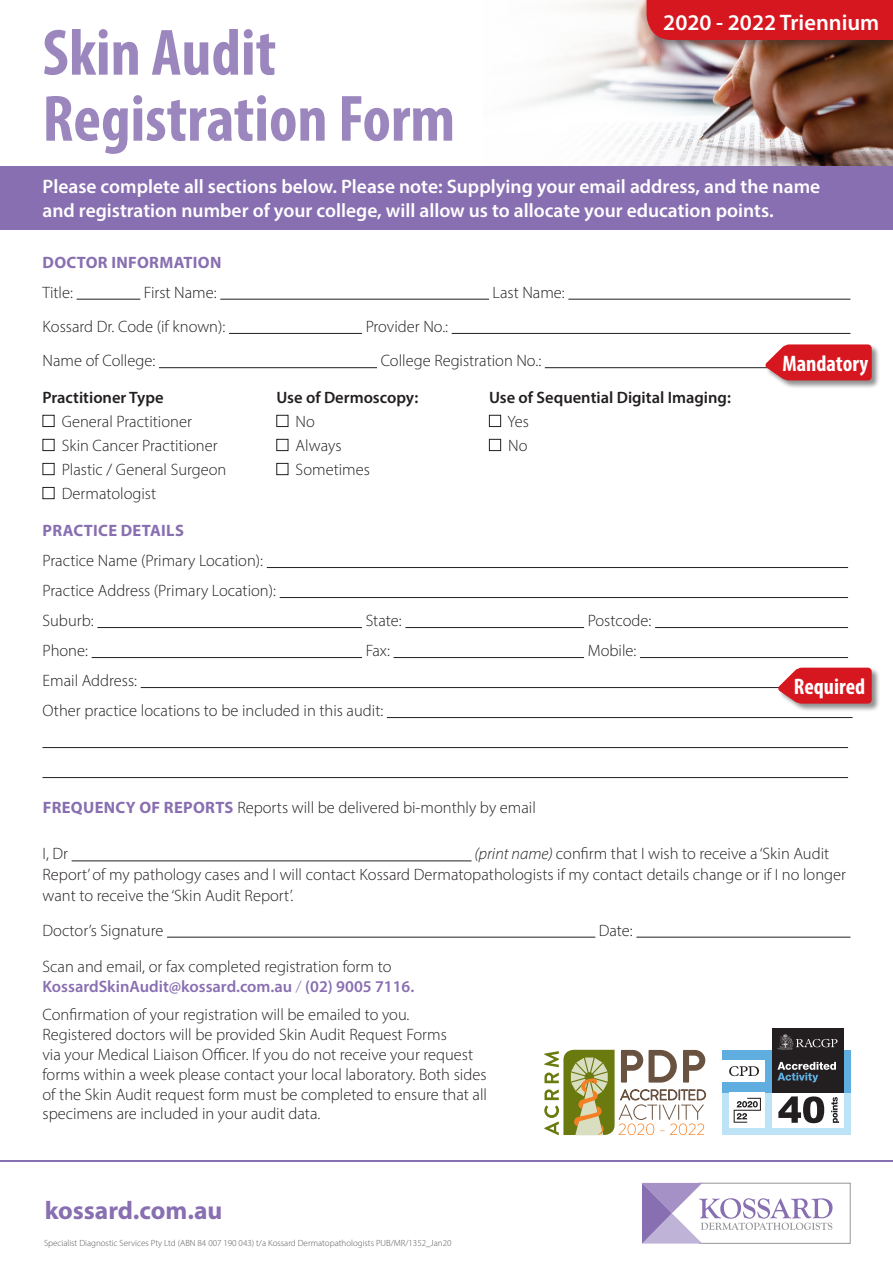
<style>
.page{position:relative;width:893px;height:1263px;background:#fff}
.page>*{position:absolute;margin:0;border:0;box-sizing:border-box;transform-origin:0 0}
.t1{font:700 condensed 66px/66px "Myriad Pro";color:#9b86be}
.t2{font:700 25.5px "Myriad Pro";color:#886fb1}
.t3{font:600 22.5px "Myriad Pro";color:#fff}
.t4{font:700 condensed 22.5px "Myriad Pro";color:#fff}
.t5{font:600 19.5px/23.4px "Myriad Pro";color:#fff}
.t6{font:300 16.5px/19.8px "Myriad Pro";color:#231f20}
.t7{font:600 16.5px "Myriad Pro";color:#231f20}
.t8{font:700 16.5px "Myriad Pro";letter-spacing:.02em;color:#886fb1}
.t9{font:300 9px "Myriad Pro";color:#57585a}
.s1{font-weight:700;color:#886fb1}
.s2{font-style:italic}
.s3{font-weight:600;color:#886fb1}
.s4{color:#886fb1}
</style>
<div class="page">
<img style="left:703px;top:51px;width:190px;height:115px">
<div style="left:644px;top:0;width:249px;height:51px;background:#231f20;opacity:.5"></div>
<div style="left:647px;top:0;width:246px;height:40px;background:#d7171f"></div>
<div style="left:0;top:166px;width:893px;height:64px;background:#886fb1"></div>
<hr style="left:77px;top:299px;width:63px;height:1px;background:#231f20">
<hr style="left:220px;top:299px;width:269px;height:1px;background:#231f20">
<hr style="left:568px;top:299px;width:282px;height:1px;background:#231f20">
<hr style="left:229px;top:333px;width:133px;height:1px;background:#231f20">
<hr style="left:452px;top:333px;width:398px;height:1px;background:#231f20">
<hr style="left:159px;top:367px;width:218px;height:1px;background:#231f20">
<hr style="left:545px;top:367px;width:308px;height:1px;background:#231f20">
<hr style="left:267px;top:567px;width:581px;height:1px;background:#231f20">
<hr style="left:280px;top:597px;width:568px;height:1px;background:#231f20">
<hr style="left:97px;top:627px;width:265px;height:1px;background:#231f20">
<hr style="left:405px;top:627px;width:179px;height:1px;background:#231f20">
<hr style="left:655px;top:627px;width:193px;height:1px;background:#231f20">
<hr style="left:92px;top:657px;width:270px;height:1px;background:#231f20">
<hr style="left:394px;top:657px;width:190px;height:1px;background:#231f20">
<hr style="left:640px;top:657px;width:208px;height:1px;background:#231f20">
<hr style="left:141px;top:687px;width:707px;height:1px;background:#231f20">
<hr style="left:387px;top:717px;width:466px;height:1px;background:#231f20">
<hr style="left:43px;top:747px;width:805px;height:1px;background:#231f20">
<hr style="left:43px;top:777px;width:805px;height:1px;background:#231f20">
<hr style="left:72px;top:860px;width:400px;height:1px;background:#231f20">
<hr style="left:167px;top:937px;width:428px;height:1px;background:#231f20">
<hr style="left:636px;top:937px;width:214px;height:1px;background:#231f20">
<div style="left:43px;top:415px;width:12px;height:12px;border:1px solid #231f20"></div>
<div style="left:276px;top:415px;width:12px;height:12px;border:1px solid #231f20"></div>
<div style="left:489px;top:415px;width:12px;height:12px;border:1px solid #231f20"></div>
<div style="left:43px;top:439px;width:12px;height:12px;border:1px solid #231f20"></div>
<div style="left:276px;top:439px;width:12px;height:12px;border:1px solid #231f20"></div>
<div style="left:489px;top:439px;width:12px;height:12px;border:1px solid #231f20"></div>
<div style="left:43px;top:463px;width:12px;height:12px;border:1px solid #231f20"></div>
<div style="left:276px;top:463px;width:12px;height:12px;border:1px solid #231f20"></div>
<div style="left:43px;top:487px;width:12px;height:12px;border:1px solid #231f20"></div>
<hr style="left:0;top:1161px;width:893px;height:1px;background:#886fb1">
<div style="left:766px;top:344px;width:115px;height:45px;background:#231f20;opacity:.5"></div>
<svg style="left:765px;top:344px;width:107px;height:36px;background:#d92d35"></svg>
<div style="left:778px;top:667px;width:102px;height:45px;background:#231f20;opacity:.5"></div>
<svg style="left:778px;top:668px;width:94px;height:36px;background:#d92e36"></svg>
<svg style="left:642px;top:1183px;width:190px;height:60px"></svg>
<svg style="left:544px;top:1050px;width:162px;height:85px"></svg>
<div style="left:722px;top:1092px;width:128px;height:43px;background:#bce3f6"></div>
<div style="left:722px;top:1050px;width:128px;height:42px;background:#60aee0"></div>
<div style="left:729px;top:1092px;width:36px;height:36px;background:#fff"></div>
<svg style="left:734px;top:1098px;width:27px;height:25px"></svg>
<div style="left:772px;top:1092px;width:71px;height:36px;background:#fff"></div>
<svg style="left:831px;top:1097px;width:8px;height:26px"></svg>
<div style="left:772px;top:1028px;width:71px;height:64px;background:#231f20"></div>
<svg style="left:777px;top:1034px;width:60px;height:16px"></svg>
<div style="left:722px;top:1060px;width:43px;height:22px;background:#fff"></div>
<svg style="left:729px;top:1066px;width:30px;height:10px"></svg>
<svg style="left:777px;top:1062px;width:59px;height:20px"></svg>
<svg style="left:778px;top:1096px;width:46px;height:27px"></svg>
<h1 class="t1" style="left:43px;top:18px;width:414px">Skin Audit<br>Registration Form</h1>
<h3 class="t3" style="left:663px;top:8px;width:218px">2020 - 2022 Triennium</h3>
<p class="t5" style="left:43px;top:175px;width:779px">Please complete all sections below. Please note: Supplying your email address, and the name and registration number of your college, will allow us to allocate your education points.</p>
<p class="t8" style="left:43px;top:251px;width:180px">DOCTOR INFORMATION</p>
<p class="t6" style="left:43px;top:282px;width:32px">Title:</p>
<p class="t6" style="left:144px;top:282px;width:74px">First Name:</p>
<p class="t6" style="left:493px;top:282px;width:74px">Last Name:</p>
<p class="t6" style="left:43px;top:316px;width:184px">Kossard Dr. Code (if known):</p>
<p class="t6" style="left:366px;top:316px;width:84px">Provider No.:</p>
<p class="t6" style="left:43px;top:350px;width:114px">Name of College:</p>
<p class="t6" style="left:381px;top:350px;width:162px">College Registration No.:</p>
<p class="t7" style="left:43px;top:387px;width:123px">Practitioner Type</p>
<p class="t7" style="left:276px;top:387px;width:143px">Use of Dermoscopy:</p>
<p class="t7" style="left:489px;top:387px;width:243px">Use of Sequential Digital Imaging:</p>
<p class="t6" style="left:62px;top:411px;width:132px">General Practitioner</p>
<p class="t6" style="left:296px;top:411px;width:21px">No</p>
<p class="t6" style="left:507px;top:411px;width:23px">Yes</p>
<p class="t6" style="left:62px;top:435px;width:157px">Skin Cancer Practitioner</p>
<p class="t6" style="left:296px;top:435px;width:47px">Always</p>
<p class="t6" style="left:508px;top:435px;width:21px">No</p>
<p class="t6" style="left:62px;top:459px;width:166px">Plastic / General Surgeon</p>
<p class="t6" style="left:296px;top:459px;width:76px">Sometimes</p>
<p class="t6" style="left:62px;top:483px;width:96px">Dermatologist</p>
<p class="t8" style="left:43px;top:520px;width:143px">PRACTICE DETAILS</p>
<p class="t6" style="left:43px;top:545px;width:235px;line-height:30px">Practice Name (Primary Location):<br>Practice Address (Primary Location):<br>Suburb:</p>
<p class="t6" style="left:366px;top:610px;width:38px">State:</p>
<p class="t6" style="left:588px;top:610px;width:65px">Postcode:</p>
<p class="t6" style="left:43px;top:640px;width:47px">Phone:</p>
<p class="t6" style="left:366px;top:640px;width:26px">Fax:</p>
<p class="t6" style="left:588px;top:640px;width:50px">Mobile:</p>
<p class="t6" style="left:43px;top:665px;width:342px;line-height:30px">Email Address:<br>Other practice locations to be included in this audit:</p>
<h3 class="t4" style="left:782px;top:349px;width:88px">Mandatory</h3>
<h3 class="t4" style="left:794px;top:672px;width:73px">Required</h3>
<p class="t6" style="left:43px;top:797px;width:495px"><span class="s1">FREQUENCY OF REPORTS</span> Reports will be delivered bi-monthly by email</p>
<p class="t6" style="left:43px;top:844px;width:27px">I, Dr</p>
<p class="t6" style="left:43px;top:843px;width:805px;line-height:21px;text-indent:432px"><span class="s2">(print name)</span> confirm that I wish to receive a ‘Skin Audit<br>Report’ of my pathology cases and I will contact Kossard Dermatopathologists if my contact details change or if I no longer want to receive the ‘Skin Audit Report’.</p>
<p class="t6" style="left:43px;top:920px;width:122px">Doctor’s Signature</p>
<p class="t6" style="left:599px;top:920px;width:36px">Date:</p>
<p class="t6" style="left:43px;top:957px;width:373px">Scan and email, or fax completed registration form to<br><span class="s3">KossardSkinAudit@kossard.com.au</span> <span class="s4">/</span> <span class="s3">(02) 9005 7116.</span></p>
<p class="t6" style="left:43px;top:1005px;width:446px">Confirmation of your registration will be emailed to you.<br>Registered doctors will be provided Skin Audit Request Forms<br>via your Medical Liaison Officer. If you do not receive your request forms within a week please contact your local laboratory. Both sides of the Skin Audit request form must be completed to ensure that all specimens are included in your audit data.</p>
<h2 class="t2" style="left:45px;top:1193px;width:179px">kossard.com.au</h2>
<p class="t9" style="left:44px;top:1238px;width:409px">Specialist Diagnostic Services Pty Ltd (ABN 84 007 190 043) t/a Kossard Dermatopathologists PUB/MR/1352_Jan20</p>
</div>
